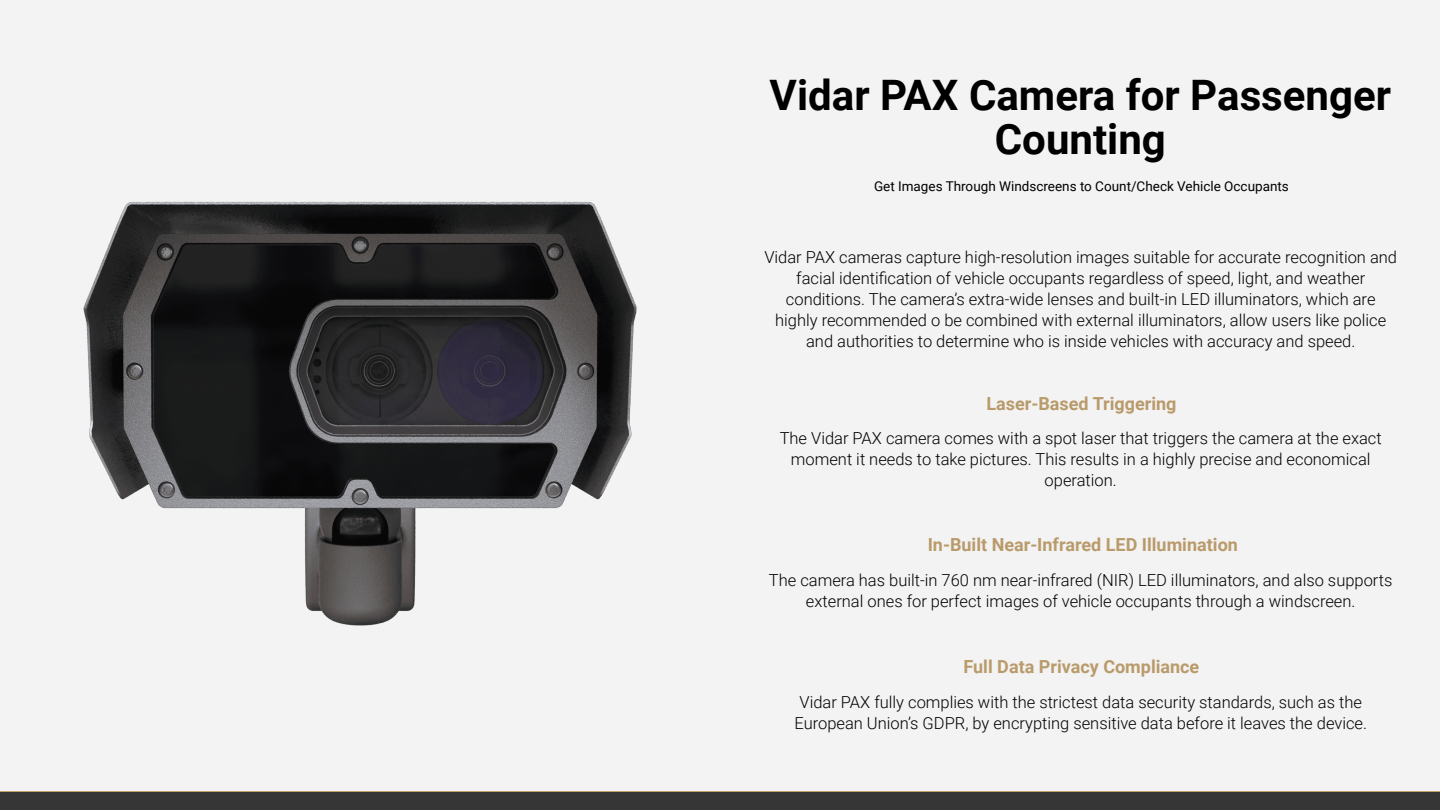
<style>
.page{position:relative;width:1440px;height:810px;background:#f3f3f3}
.page>*{position:absolute;margin:0;border:0;box-sizing:border-box;transform-origin:0 0}
.t1{font:700 42px/43.5px "Roboto";color:#000;text-align:center}
.t2{font:700 18px "Roboto";color:#b99b6b}
.t3{font:300 16.5px/21px "Roboto";color:#000;text-align:center}
.t4{font:13.5px "Roboto";color:#000}
</style>
<div class="page">
<div style="left:0;top:791px;width:1440px;height:19px;background:#363636"></div>
<img style="left:83px;top:201px;width:554px;height:425px">
<p class="t1" style="left:770px;top:72px;width:623px">Vidar PAX Camera for Passenger<br>Counting</p>
<p class="t4" style="left:874px;top:177px;width:416px">Get Images Through Windscreens to Count/Check Vehicle Occupants</p>
<p class="t3" style="left:764px;top:246px;width:634px">Vidar PAX cameras capture high-resolution images suitable for accurate recognition and facial identification of vehicle occupants regardless of speed, light, and weather conditions. The camera’s extra-wide lenses and built-in LED illuminators, which are highly recommended o be combined with external illuminators, allow users like police and authorities to determine who is inside vehicles with accuracy and speed.</p>
<p class="t2" style="left:987px;top:390px;width:192px">Laser-Based Triggering</p>
<p class="t3" style="left:780px;top:427px;width:604px">The Vidar PAX camera comes with a spot laser that triggers the camera at the exact moment it needs to take pictures. This results in a highly precise and economical operation.</p>
<p class="t2" style="left:928px;top:532px;width:312px">In-Built Near-Infrared LED Illumination</p>
<p class="t3" style="left:769px;top:569px;width:625px">The camera has built-in 760 nm near-infrared (NIR) LED illuminators, and also supports external ones for perfect images of vehicle occupants through a windscreen.</p>
<p class="t2" style="left:964px;top:654px;width:237px">Full Data Privacy Compliance</p>
<p class="t3" style="left:794px;top:691px;width:574px">Vidar PAX fully complies with the strictest data security standards, such as the<br>European Union’s GDPR, by encrypting sensitive data before it leaves the device.</p>
</div>
